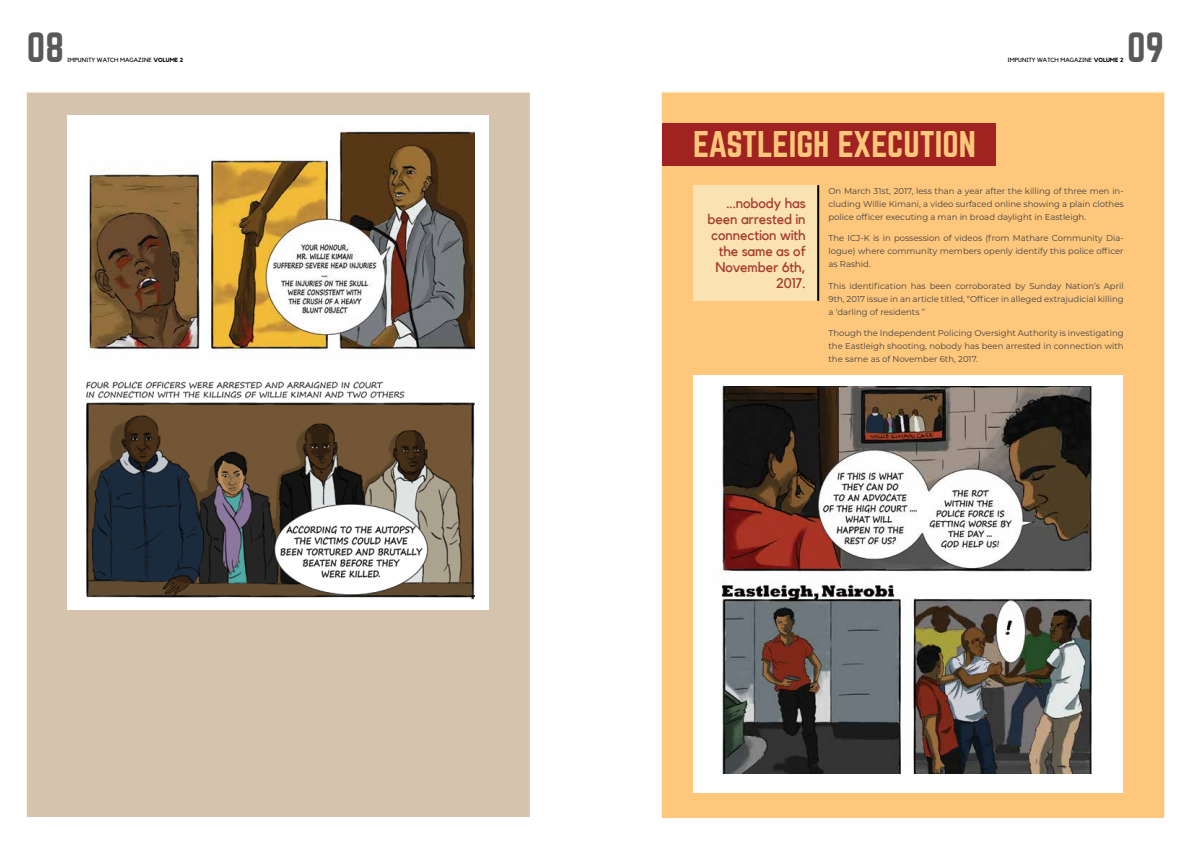
<style>
.page{position:relative;width:1191px;height:842px;background:#fff}
.page>*{position:absolute;margin:0;border:0;box-sizing:border-box;transform-origin:0 0}
.t1{font:37px "Norwester";color:#58595b}
.t2{font:32.5px "Norwester";color:#fec77c}
.t3{font:14px/16px "Kollektif";letter-spacing:-.01em;color:#a7392b;text-align:right}
.t4{font:8.5px/13px "Montserrat";color:#414042;text-align:justify}
.t5{font:6px "Kollektif";color:#000}
.s1{font-weight:700}
</style>
<div class="page">
<div style="left:662px;top:93px;width:502px;height:724px;background:#fec77c"></div>
<div style="left:661px;top:123px;width:334px;height:43px;background:#a02221"></div>
<div style="left:693px;top:185px;width:125px;height:116px;background:#f9e3b2"></div>
<hr style="left:817px;top:185px;width:2px;height:116px;background:#000">
<div style="left:694px;top:375px;width:429px;height:418px;background:#fff"></div>
<img style="left:721px;top:386px;width:370px;height:388px">
<div style="left:27px;top:93px;width:503px;height:724px;background:#d6c3ad"></div>
<div style="left:68px;top:115px;width:421px;height:494px;background:#fff"></div>
<img style="left:89px;top:131px;width:385px;height:222px">
<img style="left:86px;top:381px;width:388px;height:219px">
<div style="left:82px;top:119px;width:200px;height:37px;background:#fff"></div>
<h1 class="t1" style="left:27px;top:30px;width:39px">08</h1>
<h1 class="t1" style="left:1127px;top:30px;width:38px">09</h1>
<p class="t5" style="left:67px;top:56px;width:117px">IMPUNITY WATCH MAGAZINE <span class="s1">VOLUME 2</span></p>
<p class="t5" style="left:1007px;top:56px;width:117px">IMPUNITY WATCH MAGAZINE <span class="s1">VOLUME 2</span></p>
<h2 class="t2" style="left:693px;top:128px;width:284px">EASTLEIGH EXECUTION</h2>
<h3 class="t3" style="left:707px;top:195px;width:100px">...nobody has been arrested in connection with the same as of<br>November 6th,<br>2017.</h3>
<p class="t4" style="left:828px;top:184px;width:297px">On March 31st, 2017, less than a year after the killing of three men in&shy;cluding Willie Kimani, a video surfaced online showing a plain clothes police officer executing a man in broad daylight in Eastleigh.</p>
<p class="t4" style="left:828px;top:232px;width:297px">The ICJ-K is in possession of videos (from Mathare Community Dia&shy;logue) where community members openly identify this police officer as Rashid.</p>
<p class="t4" style="left:828px;top:279px;width:297px">This identification has been corroborated by Sunday Nation’s April 9th, 2017 issue in an article titled, “Officer in alleged extrajudicial killing a ‘darling of residents ”</p>
<p class="t4" style="left:828px;top:327px;width:297px">Though the Independent Policing Oversight Authority is investigating the Eastleigh shooting, nobody has been arrested in connection with the same as of November 6th, 2017.</p>
</div>
